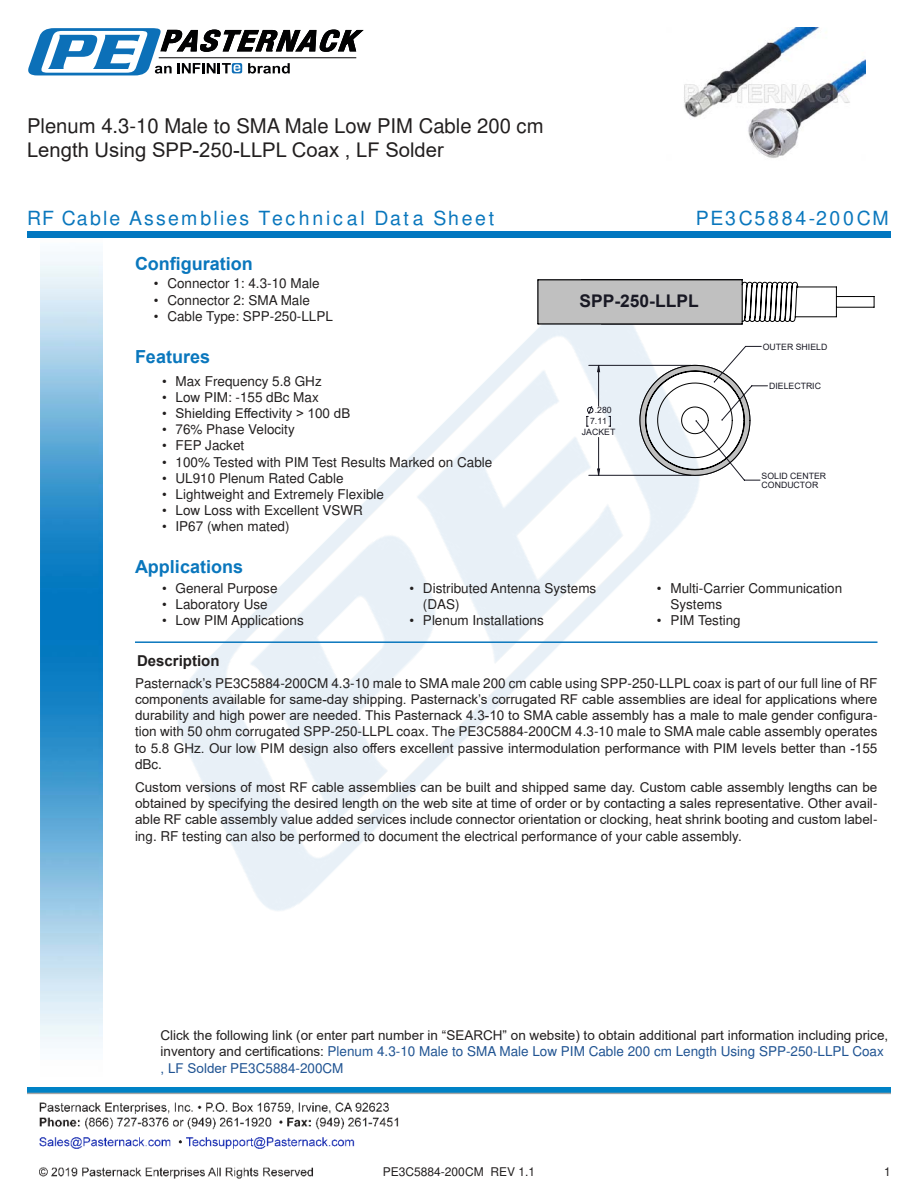
<style>
.page{position:relative;width:918px;height:1188px;background:#fff}
.page>*{position:absolute;margin:0;border:0;box-sizing:border-box;transform-origin:0 0}
.t1{font:20.25px/24.3px "Arial";color:#221f1f}
.t2{font:900 19.5px "Arial";letter-spacing:.12em;color:#0a77bd}
.t3{font:900 19.5px "Arial";letter-spacing:.14em;color:#0a77bd}
.t4{font:700 18px "Arial";color:#0a77bd}
.t5{font:700 17.4px "Arial";color:#191924}
.t6{font:700 15px "Arial";color:#221f1f}
.t7{font:13.5px/16.2px "Arial";color:#221f1f}
.t8{font:12px "Arial";color:#221f1f}
.t9{font:8.7px/8.7px "Arial";color:#191924}
.s1{color:#1f5392}
</style>
<div class="page">
<img style="left:39px;top:1102px;width:360px;height:77px">
<img style="left:102px;top:254px;width:659px;height:716px">
<img style="left:27px;top:1088px;width:864px;height:7px">
<img style="left:40px;top:237px;width:62px;height:811px">
<div style="left:27px;top:231px;width:864px;height:6px;background:#0177c0"></div>
<svg style="left:28px;top:28px;width:336px;height:47px"></svg>
<hr style="left:135px;top:641px;width:743px;height:2px;background:#0a77bd">
<hr style="left:538px;top:324px;width:204px;height:1px;background:#191924">
<svg style="left:609px;top:416px;width:2px;height:11px"></svg>
<hr style="left:589px;top:475px;width:102px;height:1px;background:#191924">
<hr style="left:589px;top:365px;width:102px;height:1px;background:#191924">
<svg style="left:587px;top:365px;width:13px;height:111px"></svg>
<svg style="left:538px;top:278px;width:336px;height:46px"></svg>
<svg style="left:640px;top:346px;width:128px;height:135px"></svg>
<img style="left:684px;top:27px;width:182px;height:131px">
<h1 class="t1" style="left:27px;top:115px;width:518px">Plenum 4.3-10 Male to SMA Male Low PIM Cable 200 cm<br>Length Using SPP-250-LLPL Coax , LF Solder</h1>
<h2 class="t2" style="left:27px;top:207px;width:469px">RF Cable Assemblies Technical Data Sheet</h2>
<h2 class="t3" style="left:696px;top:207px;width:194px">PE3C5884-200CM</h2>
<h3 class="t4" style="left:135px;top:251px;width:119px">Con昀椀guration</h3>
<p class="t7" style="left:154px;top:277px;width:167px">• Connector 1: 4.3-10 Male</p>
<p class="t7" style="left:154px;top:293px;width:158px">• Connector 2: SMA Male</p>
<p class="t7" style="left:154px;top:309px;width:181px">• Cable Type: SPP-250-LLPL</p>
<h3 class="t4" style="left:135px;top:344px;width:77px">Features</h3>
<p class="t7" style="left:162px;top:374px;width:161px">• Max Frequency 5.8 GHz</p>
<p class="t7" style="left:162px;top:390px;width:158px">• Low PIM: -155 dBc Max</p>
<p class="t7" style="left:162px;top:406px;width:190px">• Shielding E昀昀ectivity &gt; 100 dB</p>
<p class="t7" style="left:162px;top:423px;width:134px">• 76% Phase Velocity</p>
<p class="t7" style="left:162px;top:439px;width:84px">• FEP Jacket</p>
<p class="t7" style="left:162px;top:455px;width:332px">• 100% Tested with PIM Test Results Marked on Cable</p>
<p class="t7" style="left:162px;top:471px;width:183px">• UL910 Plenum Rated Cable</p>
<p class="t7" style="left:162px;top:487px;width:224px">• Lightweight and Extremely Flexible</p>
<p class="t7" style="left:162px;top:504px;width:203px">• Low Loss with Excellent VSWR</p>
<p class="t7" style="left:162px;top:520px;width:129px">• IP67 (when mated)</p>
<p class="t5" style="left:579px;top:289px;width:121px">SPP-250-LLPL</p>
<p class="t9" style="left:595px;top:406px;width:18px">.280</p>
<p class="t9" style="left:590px;top:417px;width:18px">7.11</p>
<p class="t9" style="left:582px;top:428px;width:35px">JACKET</p>
<p class="t9" style="left:763px;top:342px;width:66px">OUTER SHIELD</p>
<p class="t9" style="left:769px;top:382px;width:53px">DIELECTRIC</p>
<p class="t9" style="left:762px;top:472px;width:66px">SOLID CENTER<br>CONDUCTOR</p>
<h3 class="t4" style="left:135px;top:554px;width:110px">Applications</h3>
<p class="t7" style="left:162px;top:581px;width:117px">• General Purpose</p>
<p class="t7" style="left:162px;top:597px;width:107px">• Laboratory Use</p>
<p class="t7" style="left:162px;top:614px;width:143px">• Low PIM Applications</p>
<p class="t7" style="left:423px;top:581px;width:175px;text-indent:-14px">• Distributed Antenna Systems (DAS)</p>
<p class="t7" style="left:409px;top:614px;width:136px">• Plenum Installations</p>
<p class="t7" style="left:670px;top:581px;width:173px;text-indent:-14px">• Multi-Carrier Communication<br>Systems</p>
<p class="t7" style="left:657px;top:614px;width:85px">• PIM Testing</p>
<p class="t6" style="left:137px;top:650px;width:84px">Description</p>
<p class="t7" style="left:135px;top:676px;width:744px;text-align:justify">Pasternack’s PE3C5884-200CM 4.3-10 male to SMA male 200 cm cable using SPP-250-LLPL coax is part of our full line of RF components available for same-day shipping. Pasternack’s corrugated RF cable assemblies are ideal for applications where durability and high power are needed. This Pasternack 4.3-10 to SMA cable assembly has a male to male gender con昀椀gura&shy;tion with 50 ohm corrugated SPP-250-LLPL coax. The PE3C5884-200CM 4.3-10 male to SMA male cable assembly operates to 5.8 GHz. Our low PIM design also o昀昀ers excellent passive intermodulation performance with PIM levels better than -155 dBc.</p>
<p class="t7" style="left:135px;top:779px;width:744px;text-align:justify">Custom versions of most RF cable assemblies can be built and shipped same day. Custom cable assembly lengths can be obtained by specifying the desired length on the web site at time of order or by contacting a sales representative. Other avail&shy;able RF cable assembly value added services include connector orientation or clocking, heat shrink booting and custom label&shy;ing. RF testing can also be performed to document the electrical performance of your cable assembly.</p>
<p class="t7" style="left:160px;top:1027px;width:729px">Click the following link (or enter part number in “SEARCH” on website) to obtain additional part information including price, inventory and certi昀椀cations: <span class="s1">Plenum 4.3-10 Male to SMA Male Low PIM Cable 200 cm Length Using SPP-250-LLPL Coax , LF Solder PE3C5884-200CM</span></p>
<p class="t8" style="left:383px;top:1167px;width:154px">PE3C5884-200CM REV 1.1</p>
<p class="t8" style="left:884px;top:1167px;width:8px">1</p>
</div>
